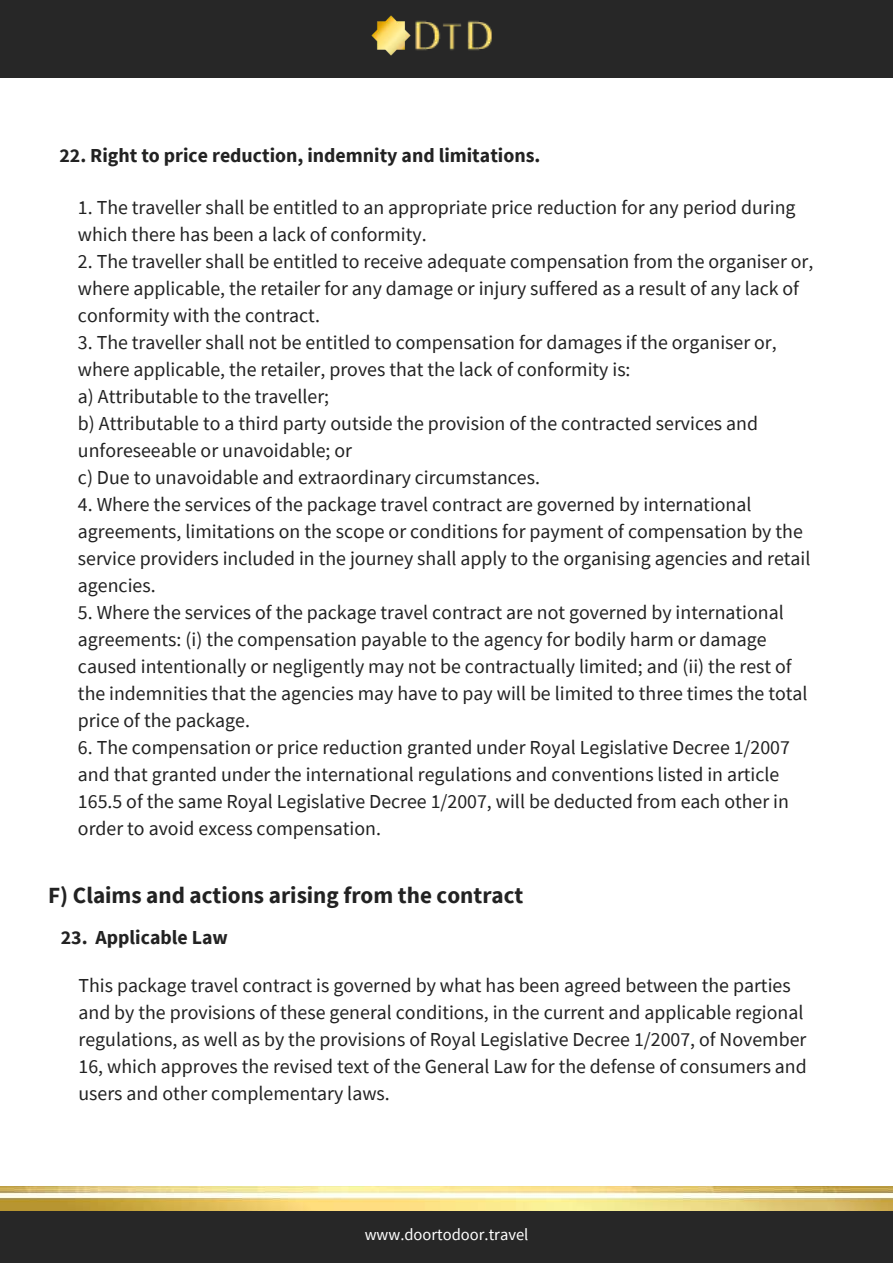
<style>
.page{position:relative;width:893px;height:1264px;background:#fff}
.page>*{position:absolute;margin:0;border:0;box-sizing:border-box;transform-origin:0 0}
.t1{font:700 23.1px "Source Sans Pro";color:#222}
.t2{font:19.8px/27px "Source Sans Pro";color:#222}
.t3{font:700 19.8px "Source Sans Pro";color:#222}
.t4{font:16.5px "Source Sans Pro";color:#fff}
</style>
<div class="page">
<div style="left:0;top:1200px;width:892px;height:62px;background:#272727"></div>
<img style="left:0;top:1186px;width:892px;height:24px">
<div style="left:0;top:0;width:892px;height:77px;background:#272727"></div>
<img style="left:372px;top:15px;width:38px;height:41px">
<img style="left:410px;top:20px;width:82px;height:31px">
<p class="t3" style="left:59px;top:142px;width:482px">22. Right to price reduction, indemnity and limitations.</p>
<p class="t2" style="left:78px;top:193px;width:719px">1. The traveller shall be entitled to an appropriate price reduction for any period during which there has been a lack of conformity.</p>
<p class="t2" style="left:78px;top:247px;width:736px">2. The traveller shall be entitled to receive adequate compensation from the organiser or, where applicable, the retailer for any damage or injury suffered as a result of any lack of conformity with the contract.</p>
<p class="t2" style="left:78px;top:328px;width:700px">3. The traveller shall not be entitled to compensation for damages if the organiser or, where applicable, the retailer, proves that the lack of conformity is:<br>a) Attributable to the traveller;<br>b) Attributable to a third party outside the provision of the contracted services and unforeseeable or unavoidable; or<br>c) Due to unavoidable and extraordinary circumstances.</p>
<p class="t2" style="left:78px;top:490px;width:734px">4. Where the services of the package travel contract are governed by international agreements, limitations on the scope or conditions for payment of compensation by the service providers included in the journey shall apply to the organising agencies and retail agencies.</p>
<p class="t2" style="left:78px;top:598px;width:731px">5. Where the services of the package travel contract are not governed by international agreements: (i) the compensation payable to the agency for bodily harm or damage caused intentionally or negligently may not be contractually limited; and (ii) the rest of the indemnities that the agencies may have to pay will be limited to three times the total price of the package.</p>
<p class="t2" style="left:78px;top:733px;width:713px">6. The compensation or price reduction granted under Royal Legislative Decree 1/2007 and that granted under the international regulations and conventions listed in article 165.5 of the same Royal Legislative Decree 1/2007, will be deducted from each other in order to avoid excess compensation.</p>
<p class="t1" style="left:48px;top:880px;width:477px">F) Claims and actions arising from the contract</p>
<p class="t3" style="left:61px;top:924px;width:169px">23. Applicable Law</p>
<p class="t2" style="left:78px;top:971px;width:729px">This package travel contract is governed by what has been agreed between the parties and by the provisions of these general conditions, in the current and applicable regional regulations, as well as by the provisions of Royal Legislative Decree 1/2007, of November 16, which approves the revised text of the General Law for the defense of consumers and users and other complementary laws.</p>
<p class="t4" style="left:365px;top:1223px;width:165px">www.doortodoor.travel</p>
</div>
